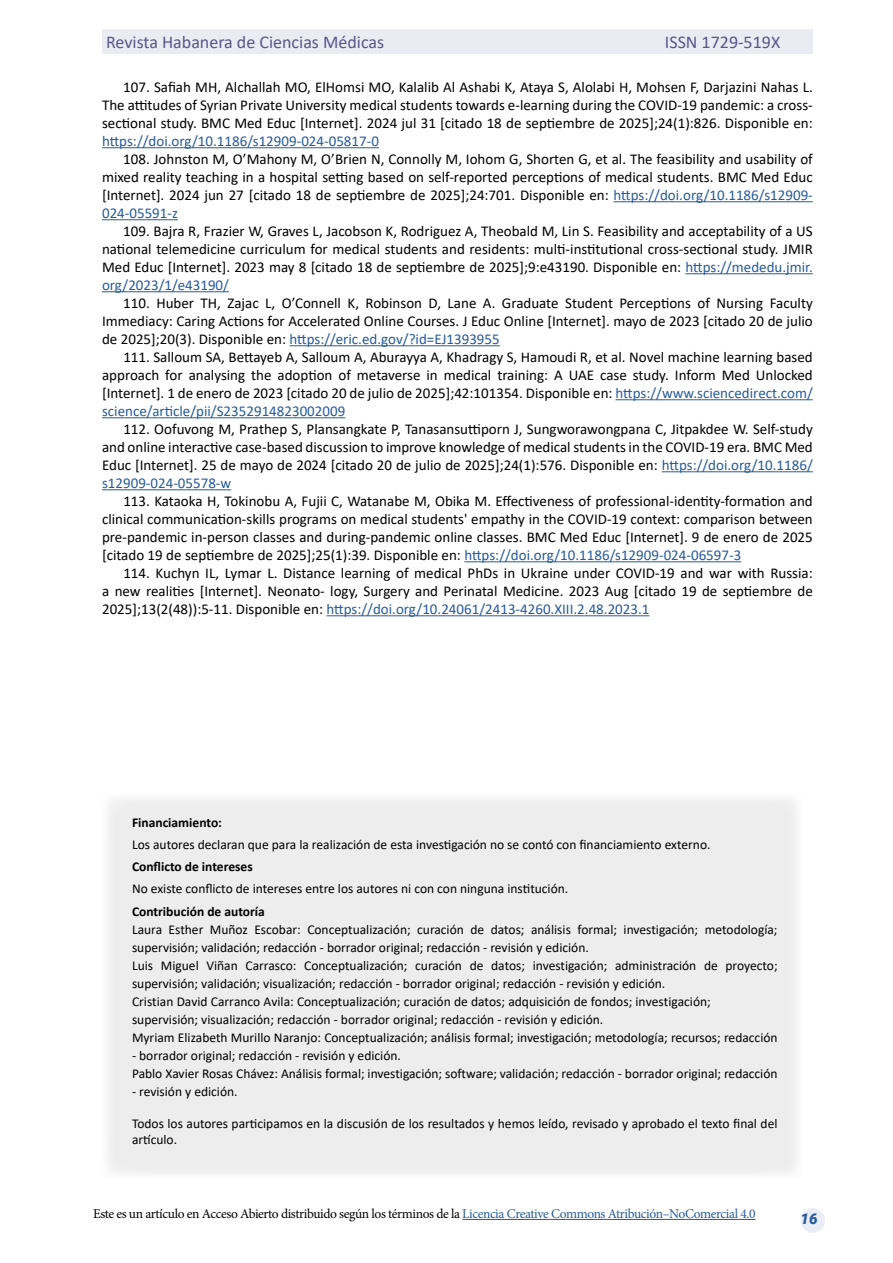
<style>
.page{position:relative;width:893px;height:1263px;background:#fff}
.page>*{position:absolute;margin:0;border:0;box-sizing:border-box;transform-origin:0 0}
.t1{font:18px "Calibri";color:#5a5787}
.t2{font:15px/18px "Calibri";color:#000;text-align:justify}
.t3{font:15px "Calibri";color:#275b9b}
.t4{font:italic 900 15px "Roboto";color:#275b9b}
.t5{font:13.5px/18px "Calibri";color:#000}
.t6{font:13.5px "Minion Pro";letter-spacing:-.03em;color:#000}
.t7{font:700 13.5px "Calibri";color:#000}
.s1{color:#275b9b}
</style>
<div class="page">
<div style="left:102px;top:30px;width:711px;height:24px;background:#ebebf3"></div>
<hr style="left:462px;top:1219px;width:294px;height:1px;background:#275b9b">
<div style="left:801px;top:1208px;width:24px;height:25px;background:#eaecf6;border-radius:50%"></div>
<div style="left:108px;top:799px;width:689px;height:375px;background:#ededed"></div>
<hr style="left:102px;top:147px;width:277px;height:1px;background:#275b9b">
<hr style="left:614px;top:201px;width:199px;height:1px;background:#275b9b">
<hr style="left:102px;top:219px;width:76px;height:1px;background:#275b9b">
<hr style="left:685px;top:273px;width:128px;height:1px;background:#275b9b">
<hr style="left:102px;top:291px;width:127px;height:1px;background:#275b9b">
<hr style="left:289px;top:345px;width:211px;height:1px;background:#275b9b">
<hr style="left:615px;top:399px;width:198px;height:1px;background:#275b9b">
<hr style="left:102px;top:417px;width:243px;height:1px;background:#275b9b">
<hr style="left:662px;top:471px;width:151px;height:1px;background:#275b9b">
<hr style="left:102px;top:489px;width:129px;height:1px;background:#275b9b">
<hr style="left:464px;top:561px;width:277px;height:1px;background:#275b9b">
<hr style="left:326px;top:615px;width:323px;height:1px;background:#275b9b">
<p class="t1" style="left:106px;top:29px;width:280px">Revista Habanera de Ciencias Médicas</p>
<p class="t1" style="left:665px;top:29px;width:117px">ISSN 1729-519X</p>
<p class="t2" style="left:102px;top:78px;width:712px;text-indent:21px">107. Safiah MH, Alchallah MO, ElHomsi MO, Kalalib Al Ashabi K, Ataya S, Alolabi H, Mohsen F, Darjazini Nahas L.<br>The attitudes of Syrian Private University medical students towards e-learning during the COVID-19 pandemic: a cross&shy;sectional study. BMC Med Educ [Internet]. 2024 jul 31 [citado 18 de septiembre de 2025];24(1):826. Disponible en:</p>
<p class="t3" style="left:102px;top:131px;width:278px">https://doi.org/10.1186/s12909-024-05817-0</p>
<p class="t2" style="left:102px;top:150px;width:712px;text-indent:21px">108. Johnston M, O’Mahony M, O’Brien N, Connolly M, Iohom G, Shorten G, et al. The feasibility and usability of mixed reality teaching in a hospital setting based on self-reported perceptions of medical students. BMC Med Educ [Internet]. 2024 jun 27 [citado 18 de septiembre de 2025];24:701. Disponible en: <span class="s1">https://doi.org/10.1186/s12909- 024-05591-z</span></p>
<p class="t2" style="left:102px;top:222px;width:712px;text-indent:21px">109. Bajra R, Frazier W, Graves L, Jacobson K, Rodriguez A, Theobald M, Lin S. Feasibility and acceptability of a US national telemedicine curriculum for medical students and residents: multi‑institutional cross‑sectional study. JMIR Med Educ [Internet]. 2023 may 8 [citado 18 de septiembre de 2025];9:e43190. Disponible en: <span class="s1">https://mededu.jmir. org/2023/1/e43190/</span></p>
<p class="t2" style="left:102px;top:294px;width:712px;text-indent:21px">110. Huber TH, Zajac L, O’Connell K, Robinson D, Lane A. Graduate Student Perceptions of Nursing Faculty Immediacy: Caring Actions for Accelerated Online Courses. J Educ Online [Internet]. mayo de 2023 [citado 20 de julio de 2025];20(3). Disponible en: <span class="s1">https://eric.ed.gov/?id=EJ1393955</span></p>
<p class="t2" style="left:102px;top:348px;width:712px;text-indent:21px">111. Salloum SA, Bettayeb A, Salloum A, Aburayya A, Khadragy S, Hamoudi R, et al. Novel machine learning based approach for analysing the adoption of metaverse in medical training: A UAE case study. Inform Med Unlocked [Internet]. 1 de enero de 2023 [citado 20 de julio de 2025];42:101354. Disponible en: <span class="s1">https://www.sciencedirect.com/ science/article/pii/S2352914823002009</span></p>
<p class="t2" style="left:102px;top:420px;width:712px;text-indent:21px">112. Oofuvong M, Prathep S, Plansangkate P, Tanasansuttiporn J, Sungworawongpana C, Jitpakdee W. Self-study and online interactive case-based discussion to improve knowledge of medical students in the COVID-19 era. BMC Med Educ [Internet]. 25 de mayo de 2024 [citado 20 de julio de 2025];24(1):576. Disponible en: <span class="s1">https://doi.org/10.1186/ s12909-024-05578-w</span></p>
<p class="t2" style="left:102px;top:492px;width:712px;text-indent:21px">113. Kataoka H, Tokinobu A, Fujii C, Watanabe M, Obika M. Effectiveness of professional-identity-formation and clinical communication-skills programs on medical students' empathy in the COVID-19 context: comparison between pre-pandemic in-person classes and during-pandemic online classes. BMC Med Educ [Internet]. 9 de enero de 2025 [citado 19 de septiembre de 2025];25(1):39. Disponible en: <span class="s1">https://doi.org/10.1186/s12909-024-06597-3</span></p>
<p class="t2" style="left:102px;top:564px;width:712px;text-indent:21px">114. Kuchyn IL, Lymar L. Distance learning of medical PhDs in Ukraine under COVID-19 and war with Russia: a new realities [Internet]. Neonato- logy, Surgery and Perinatal Medicine. 2023 Aug [citado 19 de septiembre de 2025];13(2(48)):5-11. Disponible en: <span class="s1">https://doi.org/10.24061/2413-4260.XIII.2.48.2023.1</span></p>
<p class="t7" style="left:132px;top:812px;width:92px">Financiamiento:</p>
<p class="t5" style="left:132px;top:835px;width:580px">Los autores declaran que para la realización de esta investigación no se contó con financiamiento externo.</p>
<p class="t7" style="left:132px;top:857px;width:122px">Conflicto de intereses</p>
<p class="t5" style="left:132px;top:879px;width:438px">No existe conflicto de intereses entre los autores ni con con ninguna institución.</p>
<p class="t7" style="left:132px;top:901px;width:134px">Contribución de autoría</p>
<p class="t5" style="left:132px;top:920px;width:647px">Laura Esther Muñoz Escobar: Conceptualización; curación de datos; análisis formal; investigación; metodología; supervisión; validación; redacción - borrador original; redacción - revisión y edición.<br>Luis Miguel Viñan Carrasco: Conceptualización; curación de datos; investigación; administración de proyecto; supervisión; validación; visualización; redacción - borrador original; redacción - revisión y edición.<br>Cristian David Carranco Avila: Conceptualización; curación de datos; adquisición de fondos; investigación; supervisión; visualización; redacción - borrador original; redacción - revisión y edición.<br>Myriam Elizabeth Murillo Naranjo: Conceptualización; análisis formal; investigación; metodología; recursos; redacción</p>
<p class="t5" style="left:132px;top:1046px;width:647px">- borrador original; redacción - revisión y edición.<br>Pablo Xavier Rosas Chávez: Análisis formal; investigación; software; validación; redacción - borrador original; redacción</p>
<p class="t5" style="left:132px;top:1082px;width:107px">- revisión y edición.</p>
<p class="t5" style="left:132px;top:1115px;width:647px;line-height:16.2px">Todos los autores participamos en la discusión de los resultados y hemos leído, revisado y aprobado el texto final del artículo.</p>
<p class="t6" style="left:93px;top:1205px;width:664px">Este es un artículo en Acceso Abierto distribuido según los términos de la <span class="s1">Licencia Creative Commons Atribución–NoComercial 4.0</span></p>
<p class="t4" style="left:801px;top:1208px;width:18px">16</p>
</div>
